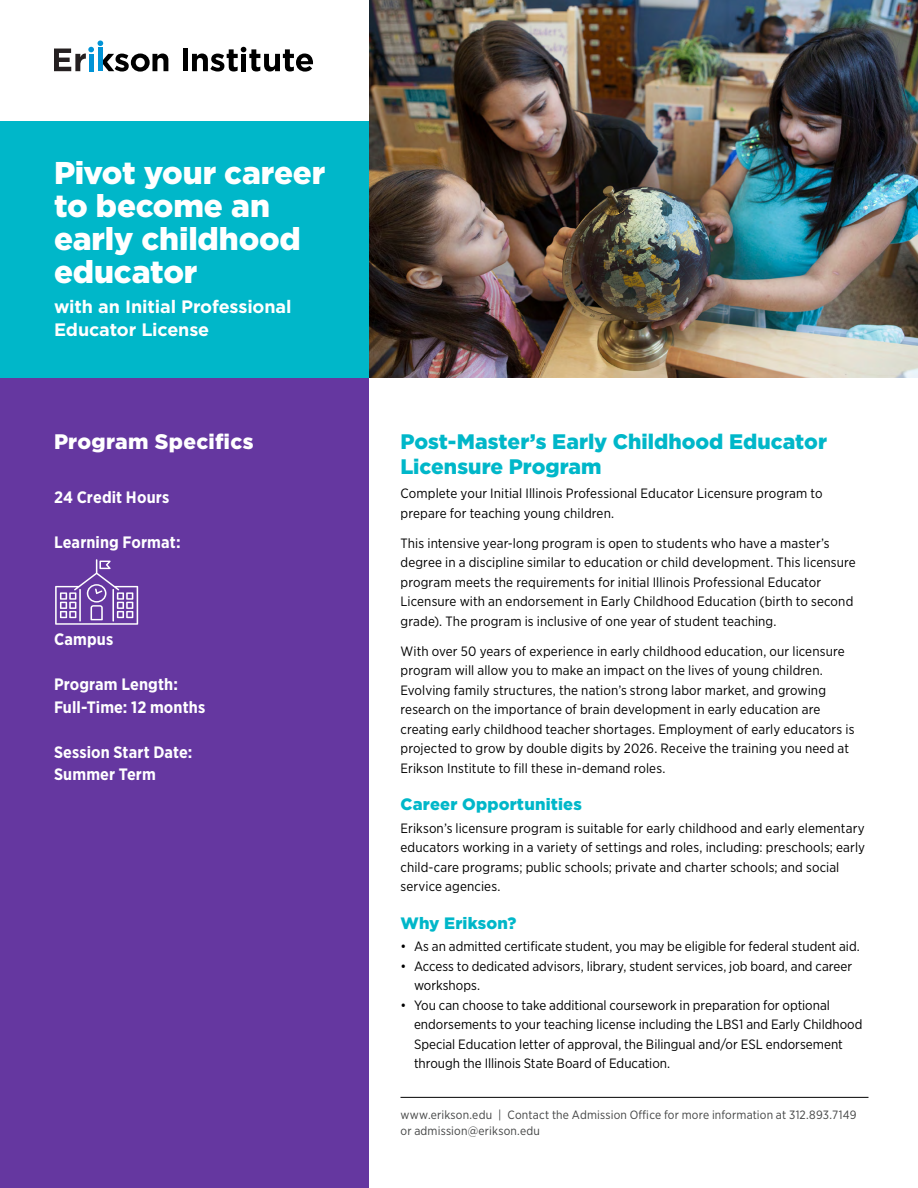
<style>
.page{position:relative;width:918px;height:1188px;background:#fff}
.page>*{position:absolute;margin:0;border:0;box-sizing:border-box;transform-origin:0 0}
.t1{font:900 31.5px/33px "Gotham";letter-spacing:-.005em;color:#fff}
.t2{font:900 21px/25.5px "Gotham";color:#00b7c9}
.t3{font:900 21px "Gotham";letter-spacing:.015em;color:#fff}
.t4{font:700 18px/22.5px "Gotham";letter-spacing:-.01em;color:#fff}
.t5{font:700 16.5px/22.5px "Gotham Narrow";letter-spacing:.005em;color:#fff}
.t6{font:900 16.5px "Gotham";letter-spacing:.01em;color:#00b7c9}
.t7{font:13.5px/19.5px "Gotham Narrow";letter-spacing:.005em;color:#000}
.t8{font:12px/16.5px "Gotham Narrow";letter-spacing:.015em;color:#434444}
</style>
<div class="page">
<div style="left:0;top:378px;width:369px;height:810px;background:#6537a0"></div>
<div style="left:0;top:122px;width:369px;height:256px;background:#00b7c9"></div>
<hr style="left:400px;top:1097px;width:468px;height:1px;background:#000">
<img style="left:369px;top:0;width:549px;height:378px">
<div style="left:183px;top:49px;width:5px;height:22px;background:#000"></div>
<svg style="left:192px;top:47px;width:121px;height:25px"></svg>
<svg style="left:54px;top:41px;width:114px;height:31px"></svg>
<div style="left:98px;top:48px;width:5px;height:23px;background:#0093d6"></div>
<svg style="left:55px;top:559px;width:83px;height:66px"></svg>
<h1 class="t1" style="left:54px;top:156px;width:273px">Pivot your career to become an early childhood educator</h1>
<h3 class="t4" style="left:54px;top:295px;width:239px">with an Initial Professional<br>Educator License</h3>
<h2 class="t3" style="left:54px;top:427px;width:201px">Program Specifics</h2>
<p class="t5" style="left:54px;top:486px;width:117px">24 Credit Hours</p>
<p class="t5" style="left:54px;top:531px;width:128px">Learning Format:</p>
<p class="t5" style="left:54px;top:628px;width:61px">Campus</p>
<p class="t5" style="left:54px;top:673px;width:153px">Program Length:<br>Full-Time: 12 months</p>
<p class="t5" style="left:54px;top:741px;width:140px">Session Start Date:<br>Summer Term</p>
<h2 class="t2" style="left:400px;top:428px;width:428px">Post-Master’s Early Childhood Educator<br>Licensure Program</h2>
<p class="t7" style="left:400px;top:484px;width:424px">Complete your Initial Illinois Professional Educator Licensure program to prepare for teaching young children.</p>
<p class="t7" style="left:400px;top:533px;width:457px">This intensive year-long program is open to students who have a master’s degree in a discipline similar to education or child development. This licensure program meets the requirements for initial Illinois Professional Educator Licensure with an endorsement in Early Childhood Education (birth to second grade). The program is inclusive of one year of student teaching.</p>
<p class="t7" style="left:400px;top:641px;width:455px">With over 50 years of experience in early childhood education, our licensure program will allow you to make an impact on the lives of young children.<br>Evolving family structures, the nation’s strong labor market, and growing research on the importance of brain development in early education are creating early childhood teacher shortages. Employment of early educators is projected to grow by double digits by 2026. Receive the training you need at Erikson Institute to fill these in-demand roles.</p>
<p class="t6" style="left:400px;top:793px;width:183px">Career Opportunities</p>
<p class="t7" style="left:400px;top:818px;width:466px">Erikson’s licensure program is suitable for early childhood and early elementary educators working in a variety of settings and roles, including: preschools; early child-care programs; public schools; private and charter schools; and social service agencies.</p>
<p class="t6" style="left:400px;top:912px;width:117px">Why Erikson?</p>
<p class="t7" style="left:400px;top:937px;width:461px">• As an admitted certificate student, you may be eligible for federal student aid.</p>
<p class="t7" style="left:414px;top:956px;width:440px;text-indent:-14px">• Access to dedicated advisors, library, student services, job board, and career workshops.</p>
<p class="t7" style="left:414px;top:995px;width:450px;text-indent:-14px">• You can choose to take additional coursework in preparation for optional endorsements to your teaching license including the LBS1 and Early Childhood Special Education letter of approval, the Bilingual and/or ESL endorsement through the Illinois State Board of Education.</p>
<p class="t8" style="left:400px;top:1106px;width:457px">www.erikson.edu | Contact the Admission Office for more information at 312.893.7149 or admission@erikson.edu</p>
</div>
